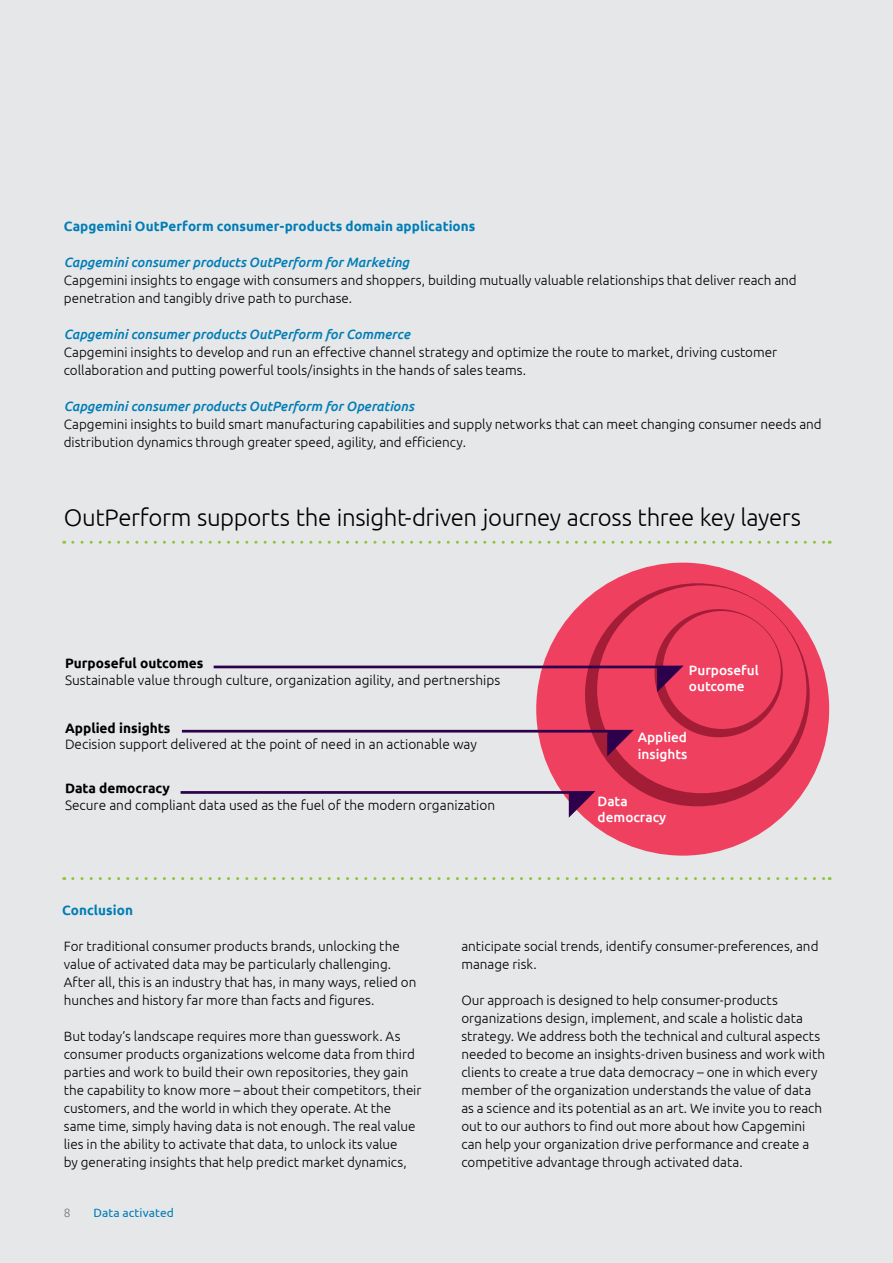
<style>
.page{position:relative;width:893px;height:1263px;background:#e6e7e8}
.page>*{position:absolute;margin:0;border:0;box-sizing:border-box;transform-origin:0 0}
.t1{font:300 24px "Ubuntu";letter-spacing:-.015em;color:#000}
.t2{font:300 13.65px "Ubuntu";color:#000}
.t3{font:700 13.65px "Ubuntu";color:#000}
.t4{font:500 13.65px/16.4px "Ubuntu";color:#fff}
.t5{font:300 13.5px/18px "Ubuntu";color:#000}
.t6{font:italic 500 13.5px "Ubuntu";color:#007db7}
.t7{font:700 13.5px "Ubuntu";letter-spacing:.005em;color:#007db7}
.t8{font:12px "Ubuntu";letter-spacing:.01em;color:#007db7}
.t9{font:300 12px "Ubuntu";color:#77787b}
</style>
<div class="page">
<div style="left:536px;top:563px;width:293px;height:293px;background:#ef4060;border-radius:50%"></div>
<div style="left:585px;top:583px;width:225px;height:223px;background:#a31d36;border-radius:50%"></div>
<div style="left:597px;top:585px;width:209px;height:208px;background:#ef4060;border-radius:50%"></div>
<div style="left:655px;top:609px;width:128px;height:128px;background:#a31d36;border-radius:50%"></div>
<div style="left:663px;top:611px;width:118px;height:118px;background:#ef4060;border-radius:50%"></div>
<svg style="left:214px;top:666px;width:469px;height:26px"></svg>
<svg style="left:182px;top:730px;width:452px;height:26px"></svg>
<svg style="left:181px;top:791px;width:414px;height:27px"></svg>
<svg style="left:73px;top:541px;width:757px;height:3px"></svg>
<svg style="left:73px;top:877px;width:757px;height:3px"></svg>
<p class="t7" style="left:64px;top:218px;width:413px">Capgemini OutPerform consumer-products domain applications</p>
<p class="t6" style="left:64px;top:254px;width:347px">Capgemini consumer products OutPerform for Marketing</p>
<p class="t5" style="left:64px;top:270px;width:735px">Capgemini insights to engage with consumers and shoppers, building mutually valuable relationships that deliver reach and penetration and tangibly drive path to purchase.</p>
<p class="t6" style="left:64px;top:326px;width:348px">Capgemini consumer products OutPerform for Commerce</p>
<p class="t5" style="left:64px;top:342px;width:715px">Capgemini insights to develop and run an effective channel strategy and optimize the route to market, driving customer collaboration and putting powerful tools/insights in the hands of sales teams.</p>
<p class="t6" style="left:64px;top:398px;width:352px">Capgemini consumer products OutPerform for Operations</p>
<p class="t5" style="left:64px;top:414px;width:759px">Capgemini insights to build smart manufacturing capabilities and supply networks that can meet changing consumer needs and distribution dynamics through greater speed, agility, and efficiency.</p>
<h1 class="t1" style="left:64px;top:503px;width:739px">OutPerform supports the insight-driven journey across three key layers</h1>
<p class="t3" style="left:65px;top:655px;width:140px">Purposeful outcomes</p>
<p class="t2" style="left:65px;top:672px;width:437px">Sustainable value through culture, organization agility, and pertnerships</p>
<p class="t3" style="left:65px;top:719px;width:107px">Applied insights</p>
<p class="t2" style="left:65px;top:736px;width:413px">Decision support delivered at the point of need in an actionable way</p>
<p class="t3" style="left:65px;top:780px;width:106px">Data democracy</p>
<p class="t2" style="left:65px;top:797px;width:432px">Secure and compliant data used as the fuel of the modern organization</p>
<p class="t7" style="left:62px;top:902px;width:72px">Conclusion</p>
<p class="t4" style="left:689px;top:661px;width:71px">Purposeful outcome</p>
<p class="t4" style="left:638px;top:729px;width:51px">Applied insights</p>
<p class="t4" style="left:598px;top:792px;width:70px">Data democracy</p>
<p class="t5" style="left:64px;top:936px;width:354px">For traditional consumer products brands, unlocking the value of activated data may be particularly challenging.<br>After all, this is an industry that has, in many ways, relied on hunches and history far more than facts and figures.</p>
<p class="t5" style="left:64px;top:1026px;width:359px">But today’s landscape requires more than guesswork. As consumer products organizations welcome data from third parties and work to build their own repositories, they gain the capability to know more – about their competitors, their customers, and the world in which they operate. At the same time, simply having data is not enough. The real value lies in the ability to activate that data, to unlock its value<br>by generating insights that help predict market dynamics,</p>
<p class="t9" style="left:64px;top:1205px;width:8px">8</p>
<p class="t8" style="left:94px;top:1205px;width:82px">Data activated</p>
<p class="t5" style="left:461px;top:936px;width:359px">anticipate social trends, identify consumer-preferences, and manage risk.</p>
<p class="t5" style="left:461px;top:990px;width:365px">Our approach is designed to help consumer-products organizations design, implement, and scale a holistic data strategy. We address both the technical and cultural aspects needed to become an insights-driven business and work with clients to create a true data democracy – one in which every member of the organization understands the value of data as a science and its potential as an art. We invite you to reach out to our authors to find out more about how Capgemini can help your organization drive performance and create a competitive advantage through activated data.</p>
</div>
